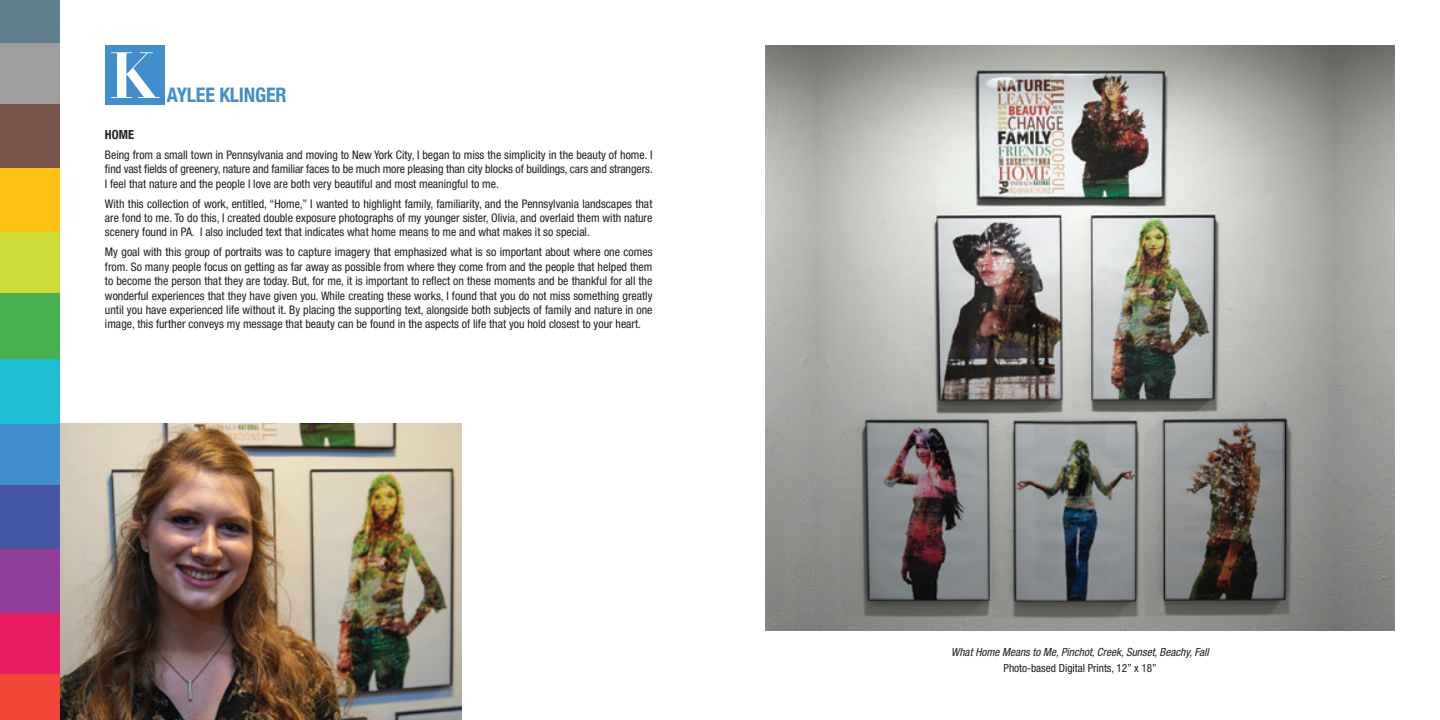
<style>
.page{position:relative;width:1440px;height:720px;background:#fff}
.page>*{position:absolute;margin:0;border:0;box-sizing:border-box;transform-origin:0 0}
.t1{font:700 64.12px "Didot";color:#fff}
.t2{font:700 condensed 20px "Helvetica Neue";letter-spacing:-.01em;color:#428ecc}
.t3{font:700 condensed 12.5px "Helvetica Neue";color:#231f20}
.t4{font:condensed 11.88px/14.4px "Helvetica Neue";color:#231f20;text-align:justify}
.t5{font:italic condensed 11.25px "Helvetica Neue";color:#231f20}
.t6{font:condensed 11.25px "Helvetica Neue";color:#231f20}
</style>
<div class="page">
<img style="left:59px;top:424px;width:402px;height:296px">
<div style="left:0;top:549px;width:59px;height:64px;background:#8f3f97"></div>
<div style="left:0;top:484px;width:59px;height:65px;background:#4556a4"></div>
<div style="left:0;top:293px;width:59px;height:66px;background:#48b04f"></div>
<div style="left:0;top:104px;width:59px;height:64px;background:#795649"></div>
<div style="left:0;top:43px;width:59px;height:61px;background:#9e9e9e"></div>
<div style="left:0;top:0;width:59px;height:43px;background:#607f8c"></div>
<div style="left:0;top:168px;width:59px;height:64px;background:#fdc113"></div>
<div style="left:0;top:232px;width:59px;height:61px;background:#cddc36"></div>
<div style="left:0;top:424px;width:59px;height:60px;background:#428ecc"></div>
<div style="left:0;top:359px;width:59px;height:65px;background:#1ebdd4"></div>
<div style="left:0;top:674px;width:59px;height:46px;background:#ef4637"></div>
<div style="left:105px;top:46px;width:59px;height:59px;background:#428ecc"></div>
<div style="left:0;top:613px;width:59px;height:61px;background:#e91c63"></div>
<img style="left:765px;top:46px;width:630px;height:585px">
<p class="t1" style="left:108px;top:35px;width:51px">K</p>
<p class="t2" style="left:167px;top:78px;width:121px">AYLEE KLINGER</p>
<p class="t3" style="left:105px;top:124px;width:31px">HOME</p>
<p class="t4" style="left:105px;top:148px;width:549px">Being from a small town in Pennsylvania and moving to New York City, I began to miss the simplicity in the beauty of home. I find vast fields of greenery, nature and familiar faces to be much more pleasing than city blocks of buildings, cars and strangers.<br>I feel that nature and the people I love are both very beautiful and most meaningful to me.</p>
<p class="t4" style="left:105px;top:196px;width:549px">With this collection of work, entitled, “Home,” I wanted to highlight family, familiarity, and the Pennsylvania landscapes that are fond to me. To do this, I created double exposure photographs of my younger sister, Olivia, and overlaid them with nature scenery found in PA. I also included text that indicates what home means to me and what makes it so special.</p>
<p class="t4" style="left:105px;top:245px;width:549px">My goal with this group of portraits was to capture imagery that emphasized what is so important about where one comes from. So many people focus on getting as far away as possible from where they come from and the people that helped them to become the person that they are today. But, for me, it is important to reflect on these moments and be thankful for all the wonderful experiences that they have given you. While creating these works, I found that you do not miss something greatly until you have experienced life without it. By placing the supporting text, alongside both subjects of family and nature in one image, this further conveys my message that beauty can be found in the aspects of life that you hold closest to your heart.</p>
<p class="t5" style="left:951px;top:645px;width:259px">What Home Means to Me, Pinchot, Creek, Sunset, Beachy, Fall</p>
<p class="t6" style="left:1004px;top:661px;width:155px">Photo-based Digital Prints, 12” x 18”</p>
</div>
